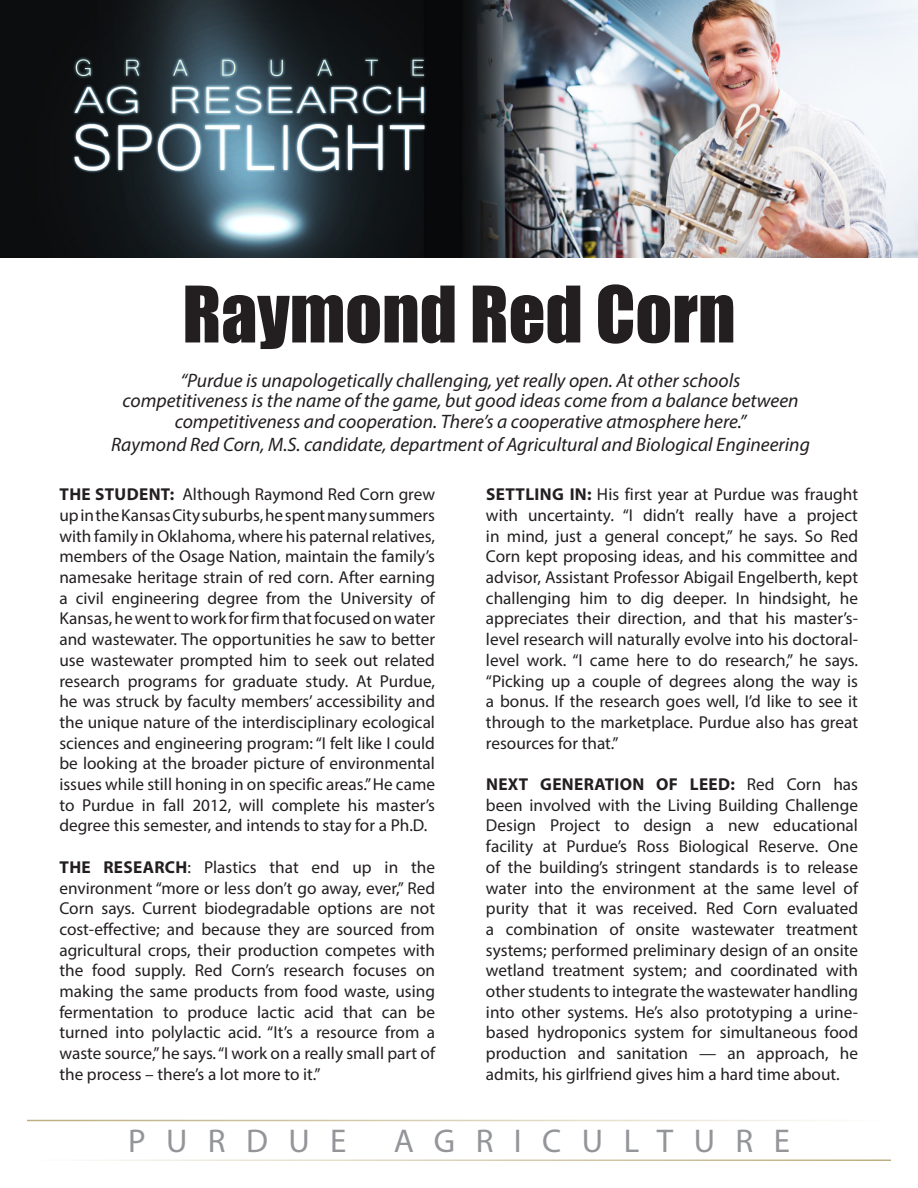
<style>
.page{position:relative;width:918px;height:1188px;background:#fff}
.page>*{position:absolute;margin:0;border:0;box-sizing:border-box;transform-origin:0 0}
.t1{font:72px "Impact";color:#231f20}
.t2{font:33px "Myriad Pro";letter-spacing:.62em;color:#939598}
.t3{font:italic 19.5px/20.4px "Myriad Pro";color:#231f20;text-align:center}
.t4{font:17.25px/20.7px "Myriad Pro";color:#231f20;text-align:justify}
.s1{font-weight:700}
</style>
<div class="page">
<img style="left:0;top:0;width:918px;height:257px">
<h1 class="t1" style="left:182px;top:258px;width:555px">Raymond Red Corn</h1>
<p class="t3" style="left:122px;top:370px;width:678px">“Purdue is unapologetically challenging, yet really open. At other schools competitiveness is the name of the game, but good ideas come from a balance between competitiveness and cooperation. There’s a cooperative atmosphere here.”</p>
<p class="t3" style="left:111px;top:434px;width:700px">Raymond Red Corn, M.S. candidate, department of Agricultural and Biological Engineering</p>
<p class="t4" style="left:59px;top:484px;width:377px"><span class="s1">THE STUDENT:</span> Although Raymond Red Corn grew up in the Kansas City suburbs, he spent many summers with family in Oklahoma, where his paternal relatives, members of the Osage Nation, maintain the family’s namesake heritage strain of red corn. After earning a civil engineering degree from the University of Kansas, he went to work for firm that focused on water and wastewater. The opportunities he saw to better use wastewater prompted him to seek out related research programs for graduate study. At Purdue, he was struck by faculty members’ accessibility and the unique nature of the interdisciplinary ecological sciences and engineering program: “I felt like I could be looking at the broader picture of environmental issues while still honing in on specific areas.” He came to Purdue in fall 2012, will complete his master’s degree this semester, and intends to stay for a Ph.D.</p>
<p class="t4" style="left:59px;top:856px;width:377px"><span class="s1">THE RESEARCH</span>: Plastics that end up in the environment “more or less don’t go away, ever,” Red Corn says. Current biodegradable options are not cost-effective; and because they are sourced from agricultural crops, their production competes with the food supply. Red Corn’s research focuses on making the same products from food waste, using fermentation to produce lactic acid that can be turned into polylactic acid. “It’s a resource from a waste source,” he says. “I work on a really small part of the process – there’s a lot more to it.”</p>
<p class="t4" style="left:486px;top:484px;width:374px"><span class="s1">SETTLING IN:</span> His first year at Purdue was fraught with uncertainty. “I didn’t really have a project in mind, just a general concept,” he says. So Red Corn kept proposing ideas, and his committee and advisor, Assistant Professor Abigail Engelberth, kept challenging him to dig deeper. In hindsight, he appreciates their direction, and that his master’s&shy;level research will naturally evolve into his doctoral&shy;level work. “I came here to do research,” he says. “Picking up a couple of degrees along the way is a bonus. If the research goes well, I’d like to see it through to the marketplace. Purdue also has great resources for that.”</p>
<p class="t4" style="left:486px;top:774px;width:374px"><span class="s1">NEXT GENERATION OF LEED:</span> Red Corn has been involved with the Living Building Challenge Design Project to design a new educational facility at Purdue’s Ross Biological Reserve. One of the building’s stringent standards is to release water into the environment at the same level of purity that it was received. Red Corn evaluated a combination of onsite wastewater treatment systems; performed preliminary design of an onsite wetland treatment system; and coordinated with other students to integrate the wastewater handling into other systems. He’s also prototyping a urine&shy;based hydroponics system for simultaneous food production and sanitation — an approach, he admits, his girlfriend gives him a hard time about.</p>
<h2 class="t2" style="left:128px;top:1121px;width:220px">PURDUE</h2>
<h2 class="t2" style="left:394px;top:1121px;width:398px">AGRICULTURE</h2>
</div>
